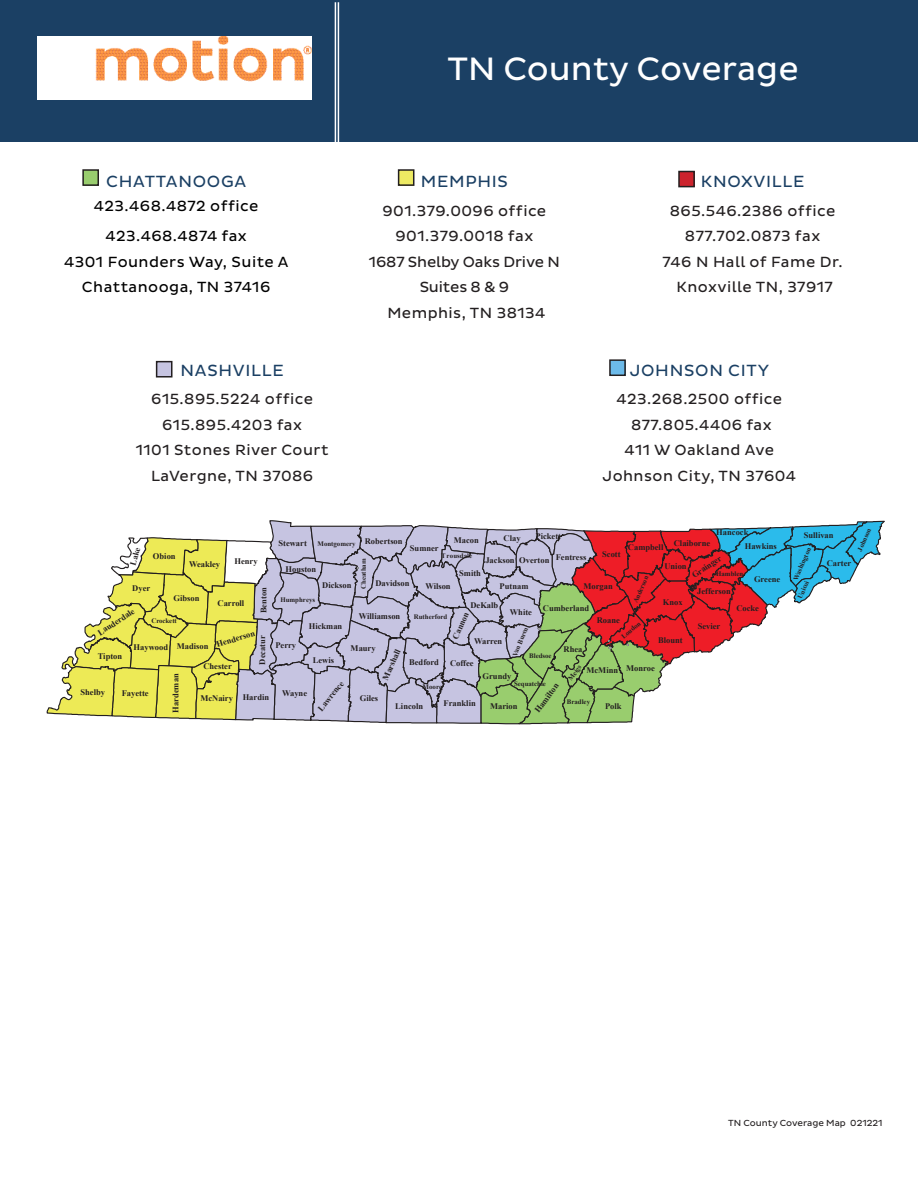
<style>
.page{position:relative;width:918px;height:1188px;background:#fff}
.page>*{position:absolute;margin:0;border:0;box-sizing:border-box;transform-origin:0 0}
.t1{font:33px "Pluto Sans";color:#fff}
.t2{font:16.5px "Pluto Sans";letter-spacing:.045em;color:#1b4064}
.t3{font:15px "Pluto Sans";letter-spacing:.03em;color:#231f20}
.t4{font:15px "Pluto Sans";letter-spacing:.03em;color:#000}
.t5{font:15px "Pluto Sans";letter-spacing:-.01em;color:#231f20}
.t6{font:9px "Pluto Sans";color:#231f20}
.t7{font:700 8.55px "Times New Roman";color:#231f20}
.t8{font:700 6.9px "Times New Roman";color:#231f20}
</style>
<div class="page">
<div style="left:0;top:0;width:918px;height:141px;background:#1b4064"></div>
<hr style="left:338px;top:2px;width:1px;height:160px;background:#fff">
<hr style="left:335px;top:2px;width:1px;height:160px;background:#fff">
<img style="left:37px;top:36px;width:275px;height:64px">
<svg style="left:46px;top:520px;width:839px;height:205px"></svg>
<div style="left:399px;top:170px;width:15px;height:15px;background:#edea63"></div>
<div style="left:398px;top:169px;width:16px;height:17px;border:2px solid #231f20"></div>
<div style="left:83px;top:170px;width:15px;height:15px;background:#99cd6e"></div>
<div style="left:82px;top:169px;width:17px;height:17px;border:2px solid #231f20"></div>
<div style="left:157px;top:362px;width:15px;height:15px;background:#c6c4e1"></div>
<div style="left:156px;top:361px;width:16px;height:17px;border:2px solid #231f20"></div>
<div style="left:679px;top:172px;width:15px;height:15px;background:#cc232d"></div>
<div style="left:678px;top:171px;width:17px;height:16px;border:2px solid #231f20"></div>
<div style="left:610px;top:360px;width:15px;height:15px;background:#6cbae9"></div>
<div style="left:609px;top:359px;width:17px;height:17px;border:2px solid #231f20"></div>
<p class="t2" style="left:106px;top:172px;width:142px">CHATTANOOGA</p>
<p class="t4" style="left:94px;top:198px;width:166px">423.468.4872 office</p>
<p class="t4" style="left:105px;top:228px;width:143px">423.468.4874 fax</p>
<p class="t4" style="left:64px;top:253px;width:226px">4301 Founders Way, Suite A</p>
<p class="t4" style="left:82px;top:279px;width:190px">Chattanooga, TN 37416</p>
<p class="t2" style="left:181px;top:361px;width:105px">NASHVILLE</p>
<p class="t3" style="left:151px;top:390px;width:163px">615.895.5224 office</p>
<p class="t3" style="left:162px;top:416px;width:141px">615.895.4203 fax</p>
<p class="t3" style="left:136px;top:441px;width:194px">1101 Stones River Court</p>
<p class="t3" style="left:151px;top:467px;width:164px">LaVergne, TN 37086</p>
<p class="t1" style="left:447px;top:50px;width:353px">TN County Coverage</p>
<p class="t2" style="left:421px;top:172px;width:89px">MEMPHIS</p>
<p class="t3" style="left:383px;top:202px;width:165px">901.379.0096 office</p>
<p class="t3" style="left:396px;top:228px;width:139px">901.379.0018 fax</p>
<p class="t5" style="left:369px;top:253px;width:193px">1687 Shelby Oaks Drive N</p>
<p class="t3" style="left:420px;top:279px;width:91px">Suites 8 &amp; 9</p>
<p class="t3" style="left:387px;top:304px;width:159px">Memphis, TN 38134</p>
<p class="t2" style="left:701px;top:172px;width:105px">KNOXVILLE</p>
<p class="t3" style="left:670px;top:202px;width:167px">865.546.2386 office</p>
<p class="t3" style="left:685px;top:228px;width:137px">877.702.0873 fax</p>
<p class="t3" style="left:662px;top:253px;width:182px">746 N Hall of Fame Dr.</p>
<p class="t3" style="left:677px;top:279px;width:158px">Knoxville TN, 37917</p>
<p class="t2" style="left:630px;top:361px;width:141px">JOHNSON CITY</p>
<p class="t3" style="left:617px;top:390px;width:167px">423.268.2500 office</p>
<p class="t3" style="left:631px;top:416px;width:142px">877.805.4406 fax</p>
<p class="t3" style="left:625px;top:441px;width:151px">411 W Oakland Ave</p>
<p class="t3" style="left:603px;top:467px;width:195px">Johnson City, TN 37604</p>
<p class="t8" style="left:855px;top:549px;width:26px;rotate:-66deg">Johnson</p>
<p class="t7" style="left:716px;top:526px;width:34px">Hancock</p>
<p class="t7" style="left:804px;top:529px;width:31px">Sullivan</p>
<p class="t7" style="left:536px;top:530px;width:27px">Pickett</p>
<p class="t7" style="left:504px;top:532px;width:19px">Clay</p>
<p class="t7" style="left:454px;top:534px;width:27px">Macon</p>
<p class="t7" style="left:674px;top:537px;width:38px">Claiborne</p>
<p class="t7" style="left:365px;top:535px;width:39px">Robertson</p>
<p class="t7" style="left:279px;top:537px;width:30px">Stewart</p>
<p class="t8" style="left:318px;top:539px;width:40px">Montgomery</p>
<p class="t7" style="left:745px;top:540px;width:34px">Hawkins</p>
<p class="t7" style="left:628px;top:541px;width:37px">Campbell</p>
<p class="t7" style="left:410px;top:542px;width:30px">Sumner</p>
<p class="t7" style="left:127px;top:563px;width:20px;rotate:-75deg">Lake</p>
<p class="t8" style="left:790px;top:578px;width:37px;rotate:-66deg">Washington</p>
<p class="t7" style="left:602px;top:548px;width:20px">Scott</p>
<p class="t8" style="left:441px;top:551px;width:32px">Trousdale</p>
<p class="t7" style="left:153px;top:550px;width:24px">Obion</p>
<p class="t7" style="left:556px;top:551px;width:32px">Fentress</p>
<p class="t7" style="left:689px;top:571px;width:35px;rotate:-34deg">Grainger</p>
<p class="t7" style="left:519px;top:554px;width:32px">Overton</p>
<p class="t7" style="left:827px;top:557px;width:26px">Carter</p>
<p class="t7" style="left:485px;top:554px;width:31px">Jackson</p>
<p class="t7" style="left:234px;top:555px;width:25px">Henry</p>
<p class="t8" style="left:359px;top:589px;width:32px;rotate:-90deg">Cheatham</p>
<p class="t7" style="left:189px;top:558px;width:33px">Weakley</p>
<p class="t7" style="left:664px;top:560px;width:24px">Union</p>
<p class="t7" style="left:286px;top:563px;width:32px">Houston</p>
<p class="t7" style="left:459px;top:567px;width:23px">Smith</p>
<p class="t8" style="left:716px;top:569px;width:29px">Hamblen</p>
<p class="t8" style="left:630px;top:600px;width:30px;rotate:-66deg">Anderson</p>
<p class="t7" style="left:754px;top:573px;width:28px">Greene</p>
<p class="t8" style="left:795px;top:596px;width:21px;rotate:-66deg">Unicoi</p>
<p class="t7" style="left:376px;top:577px;width:36px">Davidson</p>
<p class="t7" style="left:322px;top:579px;width:31px">Dickson</p>
<p class="t7" style="left:500px;top:580px;width:30px">Putnam</p>
<p class="t7" style="left:584px;top:580px;width:31px">Morgan</p>
<p class="t7" style="left:425px;top:580px;width:27px">Wilson</p>
<p class="t7" style="left:132px;top:582px;width:19px">Dyer</p>
<p class="t7" style="left:257px;top:613px;width:27px;rotate:-90deg">Benton</p>
<p class="t7" style="left:697px;top:585px;width:35px">Jefferson</p>
<p class="t7" style="left:174px;top:592px;width:27px">Gibson</p>
<p class="t8" style="left:280px;top:595px;width:36px">Humphreys</p>
<p class="t7" style="left:663px;top:596px;width:21px">Knox</p>
<p class="t7" style="left:218px;top:597px;width:28px">Carroll</p>
<p class="t7" style="left:470px;top:598px;width:29px">DeKalb</p>
<p class="t7" style="left:736px;top:602px;width:24px">Cocke</p>
<p class="t7" style="left:543px;top:602px;width:48px">Cumberland</p>
<p class="t7" style="left:510px;top:606px;width:24px">White</p>
<p class="t7" style="left:95px;top:628px;width:44px;rotate:-33deg">Lauderdale</p>
<p class="t7" style="left:449px;top:636px;width:30px;rotate:-66deg">Cannon</p>
<p class="t7" style="left:359px;top:610px;width:43px">Williamson</p>
<p class="t8" style="left:414px;top:612px;width:35px">Rutherford</p>
<p class="t7" style="left:597px;top:614px;width:25px">Roane</p>
<p class="t8" style="left:152px;top:616px;width:27px">Crockett</p>
<p class="t8" style="left:619px;top:633px;width:24px;rotate:-40deg">Loudon</p>
<p class="t7" style="left:698px;top:620px;width:24px">Sevier</p>
<p class="t7" style="left:309px;top:620px;width:35px">Hickman</p>
<p class="t8" style="left:509px;top:653px;width:32px;rotate:-66deg">Van Buren</p>
<p class="t7" style="left:215px;top:638px;width:41px;rotate:-17deg">Henderson</p>
<p class="t7" style="left:256px;top:665px;width:31px;rotate:-90deg">Decatur</p>
<p class="t7" style="left:658px;top:634px;width:26px">Blount</p>
<p class="t7" style="left:474px;top:635px;width:30px">Warren</p>
<p class="t7" style="left:275px;top:639px;width:22px">Perry</p>
<p class="t7" style="left:177px;top:640px;width:33px">Madison</p>
<p class="t7" style="left:134px;top:641px;width:36px">Haywood</p>
<p class="t7" style="left:351px;top:642px;width:27px">Maury</p>
<p class="t7" style="left:564px;top:643px;width:20px">Rhea</p>
<p class="t7" style="left:379px;top:677px;width:35px;rotate:-66deg">Marshall</p>
<p class="t7" style="left:98px;top:650px;width:26px">Tipton</p>
<p class="t8" style="left:529px;top:651px;width:24px">Bledsoe</p>
<p class="t7" style="left:313px;top:654px;width:23px">Lewis</p>
<p class="t7" style="left:409px;top:656px;width:31px">Bedford</p>
<p class="t7" style="left:450px;top:657px;width:25px">Coffee</p>
<p class="t7" style="left:203px;top:660px;width:30px">Chester</p>
<p class="t7" style="left:626px;top:662px;width:30px">Monroe</p>
<p class="t8" style="left:566px;top:677px;width:19px;rotate:-54deg">Meigs</p>
<p class="t7" style="left:587px;top:664px;width:33px">McMinn</p>
<p class="t7" style="left:483px;top:670px;width:30px">Grundy</p>
<p class="t7" style="left:169px;top:713px;width:41px;rotate:-90deg">Hardeman</p>
<p class="t8" style="left:514px;top:678px;width:33px">Sequatchie</p>
<p class="t7" style="left:315px;top:706px;width:37px;rotate:-51deg">Lawrence</p>
<p class="t7" style="left:531px;top:708px;width:36px;rotate:-53deg">Hamilton</p>
<p class="t8" style="left:423px;top:682px;width:21px">Moore</p>
<p class="t7" style="left:80px;top:686px;width:26px">Shelby</p>
<p class="t7" style="left:282px;top:687px;width:27px">Wayne</p>
<p class="t7" style="left:122px;top:687px;width:28px">Fayette</p>
<p class="t7" style="left:243px;top:691px;width:28px">Hardin</p>
<p class="t7" style="left:200px;top:692px;width:34px">McNairy</p>
<p class="t7" style="left:360px;top:692px;width:20px">Giles</p>
<p class="t8" style="left:567px;top:697px;width:25px">Bradley</p>
<p class="t7" style="left:444px;top:697px;width:34px">Franklin</p>
<p class="t7" style="left:395px;top:700px;width:29px">Lincoln</p>
<p class="t7" style="left:490px;top:700px;width:29px">Marion</p>
<p class="t7" style="left:605px;top:700px;width:18px">Polk</p>
<p class="t6" style="left:728px;top:1118px;width:156px">TN County Coverage Map 021221</p>
</div>
